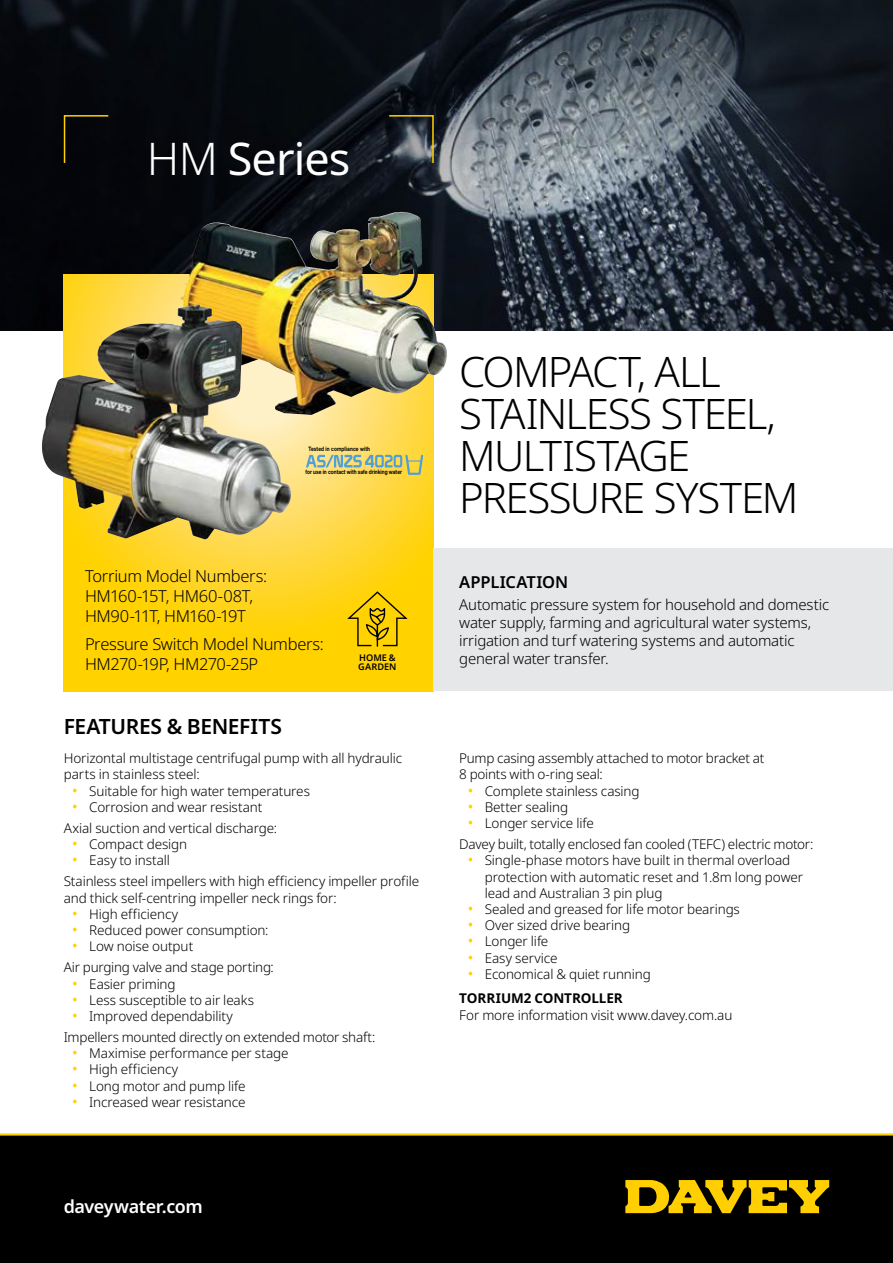
<style>
.page{position:relative;width:893px;height:1263px;background:#fff}
.page>*{position:absolute;margin:0;border:0;box-sizing:border-box;transform-origin:0 0}
.t1{font:45px "Noto Sans";letter-spacing:-.02em;color:#fff}
.t2{font:300 42px/42px "Noto Sans";letter-spacing:-.04em;color:#000}
.t3{font:600 21px "Noto Sans";letter-spacing:-.02em;color:#000}
.t4{font:600 18px "Noto Sans";letter-spacing:-.025em;color:#fff}
.t5{font:300 16.5px/19.8px "Noto Sans";letter-spacing:-.02em;color:#000}
.t6{font:600 16.5px "Noto Sans";letter-spacing:-.01em;color:#000}
.t7{font:300 15px/18px "Noto Sans";letter-spacing:-.015em;color:#000}
.t8{font:300 13.5px/21.1px "Noto Sans";letter-spacing:-.01em;color:#000}
.t9{font:600 9.15px/9.1px "Noto Sans";color:#000}
.t10{font:700 6px "Helvetica Neue LT Std";letter-spacing:-.01em;color:#000;scale:.81 1}
.t11{font:700 6px "Helvetica Neue LT Std";letter-spacing:.01em;color:#000;scale:.8 1}
.s1{font-weight:300}
.s2{font-weight:400;font-size:15px;color:#ffd200}
.s3{font-weight:700}
</style>
<div class="page">
<div style="left:0;top:1135px;width:893px;height:128px;background:#000"></div>
<hr style="left:0;top:1133px;width:893px;height:2px;background:#ffd200">
<svg style="left:625px;top:1180px;width:204px;height:34px"></svg>
<svg style="left:0;top:0;width:893px;height:331px;background:#232930"></svg>
<img style="left:64px;top:274px;width:370px;height:417px">
<div style="left:434px;top:549px;width:459px;height:142px;background:#e6e7e8"></div>
<svg style="left:63px;top:114px;width:47px;height:50px;background:#121109"></svg>
<svg style="left:388px;top:114px;width:46px;height:50px;background:#494d4a"></svg>
<svg style="left:345px;top:590px;width:64px;height:58px;background:#dfb801"></svg>
<img style="left:310px;top:212px;width:89px;height:46px">
<svg style="left:306px;top:455px;width:117px;height:20px;background:#c7c886"></svg>
<img style="left:63px;top:304px;width:133px;height:80px">
<h1 class="t1" style="left:147px;top:127px;width:205px"><span class="s1">HM</span> Series</h1>
<p class="t11" style="left:309px;top:445px;width:78px">Tested in compliance with</p>
<p class="t10" style="left:305px;top:468px;width:121px">for use in contact with safe drinking water</p>
<p class="t5" style="left:85px;top:567px;width:183px">Torrium Model Numbers:<br>HM160-15T, HM60-08T,<br>HM90-11T, HM160-19T</p>
<p class="t5" style="left:85px;top:635px;width:240px">Pressure Switch Model Numbers:<br>HM270-19P, HM270-25P</p>
<p class="t9" style="left:358px;top:653px;width:40px">HOME &amp;<br>GARDEN</p>
<h3 class="t3" style="left:64px;top:711px;width:220px">FEATURES &amp; BENEFITS</h3>
<p class="t8" style="left:64px;top:751px;width:340px;line-height:16.2px">Horizontal multistage centrifugal pump with all hydraulic parts in stainless steel:</p>
<p class="t8" style="left:72px;top:780px;width:239px"><span class="s2">•</span> Suitable for high water temperatures</p>
<p class="t8" style="left:64px;top:797px;width:215px;text-align:center"><span class="s2">•</span> Corrosion and wear resistant<br>Axial suction and vertical discharge:</p>
<p class="t8" style="left:72px;top:834px;width:116px"><span class="s2">•</span> Compact design</p>
<p class="t8" style="left:64px;top:850px;width:357px;text-indent:9px"><span class="s2">•</span> Easy to install<br>Stainless steel impellers with high efficiency impeller profile</p>
<p class="t8" style="left:64px;top:887px;width:275px">and thick self-centring impeller neck rings for:</p>
<p class="t8" style="left:72px;top:904px;width:107px"><span class="s2">•</span> High efficiency</p>
<p class="t8" style="left:72px;top:920px;width:198px"><span class="s2">•</span> Reduced power consumption:</p>
<p class="t8" style="left:64px;top:936px;width:212px;text-indent:9px"><span class="s2">•</span> Low noise output<br>Air purging valve and stage porting:</p>
<p class="t8" style="left:72px;top:973px;width:105px"><span class="s2">•</span> Easier priming</p>
<p class="t8" style="left:72px;top:990px;width:183px"><span class="s2">•</span> Less susceptible to air leaks</p>
<p class="t8" style="left:64px;top:1006px;width:313px;text-indent:9px"><span class="s2">•</span> Improved dependability<br>Impellers mounted directly on extended motor shaft:</p>
<p class="t8" style="left:72px;top:1043px;width:218px"><span class="s2">•</span> Maximise performance per stage</p>
<p class="t8" style="left:72px;top:1059px;width:107px"><span class="s2">•</span> High efficiency</p>
<p class="t8" style="left:72px;top:1075px;width:175px"><span class="s2">•</span> Long motor and pump life</p>
<p class="t8" style="left:72px;top:1092px;width:175px"><span class="s2">•</span> Increased wear resistance</p>
<h3 class="t4" style="left:64px;top:1193px;width:141px">daveywater.com</h3>
<h2 class="t2" style="left:459px;top:352px;width:341px">COMPACT, ALL<br>STAINLESS STEEL,<br>MULTISTAGE<br>PRESSURE SYSTEM</h2>
<p class="t6" style="left:459px;top:570px;width:110px">APPLICATION</p>
<p class="t7" style="left:459px;top:596px;width:371px">Automatic pressure system for household and domestic water supply, farming and agricultural water systems, irrigation and turf watering systems and automatic general water transfer.</p>
<p class="t8" style="left:459px;top:751px;width:306px;line-height:16.2px">Pump casing assembly attached to motor bracket at<br>8 points with o-ring seal:</p>
<p class="t8" style="left:468px;top:780px;width:173px"><span class="s2">•</span> Complete stainless casing</p>
<p class="t8" style="left:468px;top:797px;width:102px"><span class="s2">•</span> Better sealing</p>
<p class="t8" style="left:459px;top:813px;width:356px;text-indent:9px"><span class="s2">•</span> Longer service life<br>Davey built, totally enclosed fan cooled (TEFC) electric motor:</p>
<p class="t8" style="left:485px;top:853px;width:320px;line-height:16.2px;text-indent:-17px"><span class="s2">•</span> Single-phase motors have built in thermal overload protection with automatic reset and 1.8m long power lead and Australian 3 pin plug</p>
<p class="t8" style="left:468px;top:899px;width:274px"><span class="s2">•</span> Sealed and greased for life motor bearings</p>
<p class="t8" style="left:468px;top:915px;width:164px"><span class="s2">•</span> Over sized drive bearing</p>
<p class="t8" style="left:468px;top:931px;width:82px"><span class="s2">•</span> Longer life</p>
<p class="t8" style="left:468px;top:947px;width:91px"><span class="s2">•</span> Easy service</p>
<p class="t8" style="left:459px;top:962px;width:193px;line-height:24.8px;text-indent:9px"><span class="s2">•</span> Economical &amp; quiet running<br><span class="s3">TORRIUM2 CONTROLLER</span></p>
<p class="t8" style="left:459px;top:1004px;width:275px">For more information visit www.davey.com.au</p>
</div>
